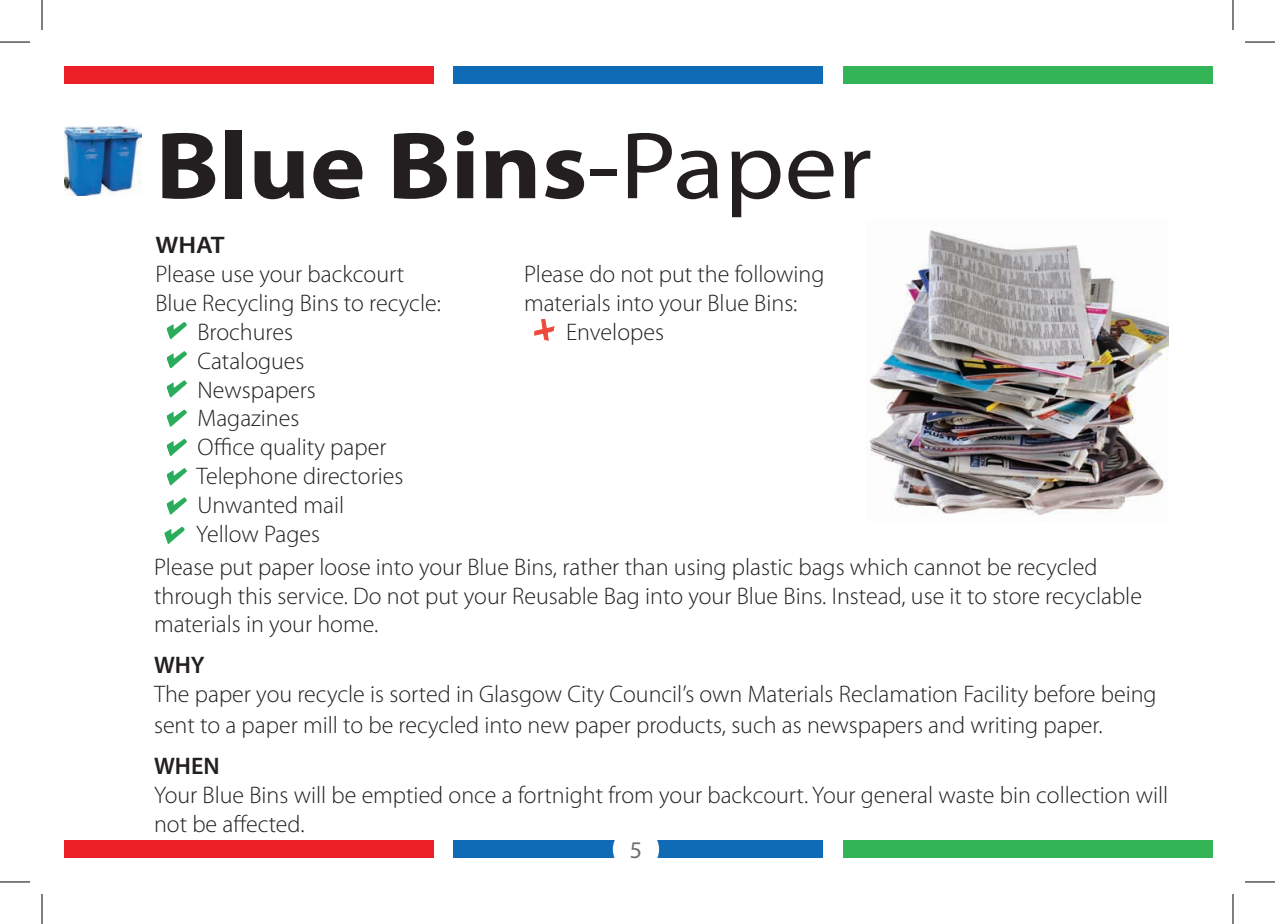
<style>
.page{position:relative;width:1275px;height:924px;background:#fff}
.page>*{position:absolute;margin:0;border:0;box-sizing:border-box;transform-origin:0 0}
.t1{font:700 96px "Myriad Pro";color:#231f20;scale:1.1 1}
.t2{font:300 24px/28.8px "Myriad Pro";color:#231f20}
.t3{font:600 24px "Myriad Pro";color:#231f20}
.t4{font:600 24px "Myriad Pro";color:#231f20;scale:1.1 1}
.t5{font:24px "Myriad Pro";color:#6d6f71}
.s1{font-weight:400}
</style>
<div class="page">
<div style="left:64px;top:839px;width:369px;height:18px;background:#ed1f26"></div>
<div style="left:843px;top:839px;width:369px;height:18px;background:#32b457"></div>
<div style="left:454px;top:839px;width:369px;height:18px;background:#106bb6"></div>
<div style="left:64px;top:66px;width:369px;height:18px;background:#ed1f26"></div>
<div style="left:843px;top:66px;width:369px;height:18px;background:#32b457"></div>
<div style="left:454px;top:66px;width:369px;height:18px;background:#106bb6"></div>
<img style="left:866px;top:230px;width:303px;height:286px">
<svg style="left:534px;top:319px;width:21px;height:22px"></svg>
<img style="left:64px;top:126px;width:77px;height:69px">
<svg style="left:164px;top:322px;width:23px;height:222px"></svg>
<div style="left:613px;top:825px;width:46px;height:47px;background:#fff;border-radius:50%"></div>
<hr style="left:0;top:42px;width:30px;height:1px;background:#000">
<hr style="left:1245px;top:42px;width:30px;height:1px;background:#000">
<hr style="left:0;top:881px;width:30px;height:1px;background:#000">
<hr style="left:1245px;top:881px;width:30px;height:1px;background:#000">
<hr style="left:42px;top:0;width:1px;height:30px;background:#000">
<hr style="left:42px;top:893px;width:1px;height:30px;background:#000">
<hr style="left:1232px;top:0;width:1px;height:30px;background:#000">
<hr style="left:1232px;top:893px;width:1px;height:30px;background:#000">
<h1 class="t1" style="left:155px;top:112px;width:653px">Blue Bins<span class="s1">-Paper</span></h1>
<p class="t4" style="left:155px;top:232px;width:64px">WHAT</p>
<p class="t2" style="left:155px;top:260px;width:250px">Please use your backcourt</p>
<p class="t2" style="left:155px;top:289px;width:287px">Blue Recycling Bins to recycle:</p>
<p class="t2" style="left:197px;top:318px;width:97px">Brochures</p>
<p class="t2" style="left:197px;top:346px;width:109px">Catalogues</p>
<p class="t2" style="left:197px;top:375px;width:120px">Newspapers</p>
<p class="t2" style="left:197px;top:404px;width:103px">Magazines</p>
<p class="t2" style="left:197px;top:433px;width:190px">Office quality paper</p>
<p class="t2" style="left:196px;top:462px;width:208px">Telephone directories</p>
<p class="t2" style="left:197px;top:490px;width:148px">Unwanted mail</p>
<p class="t2" style="left:196px;top:519px;width:125px">Yellow Pages</p>
<p class="t2" style="left:524px;top:260px;width:302px">Please do not put the following</p>
<p class="t2" style="left:524px;top:289px;width:275px">materials into your Blue Bins:</p>
<p class="t2" style="left:566px;top:318px;width:99px">Envelopes</p>
<p class="t2" style="left:154px;top:552px;width:989px">Please put paper loose into your Blue Bins, rather than using plastic bags which cannot be recycled through this service. Do not put your Reusable Bag into your Blue Bins. Instead, use it to store recyclable materials in your home.</p>
<p class="t3" style="left:154px;top:651px;width:52px">WHY</p>
<p class="t2" style="left:154px;top:678px;width:1004px;line-height:31.2px">The paper you recycle is sorted in Glasgow City Council’s own Materials Reclamation Facility before being sent to a paper mill to be recycled into new paper products, such as newspapers and writing paper.</p>
<p class="t3" style="left:154px;top:752px;width:67px">WHEN</p>
<p class="t2" style="left:154px;top:780px;width:1015px">Your Blue Bins will be emptied once a fortnight from your backcourt. Your general waste bin collection will not be affected.</p>
<p class="t5" style="left:630px;top:836px;width:14px">5</p>
</div>
